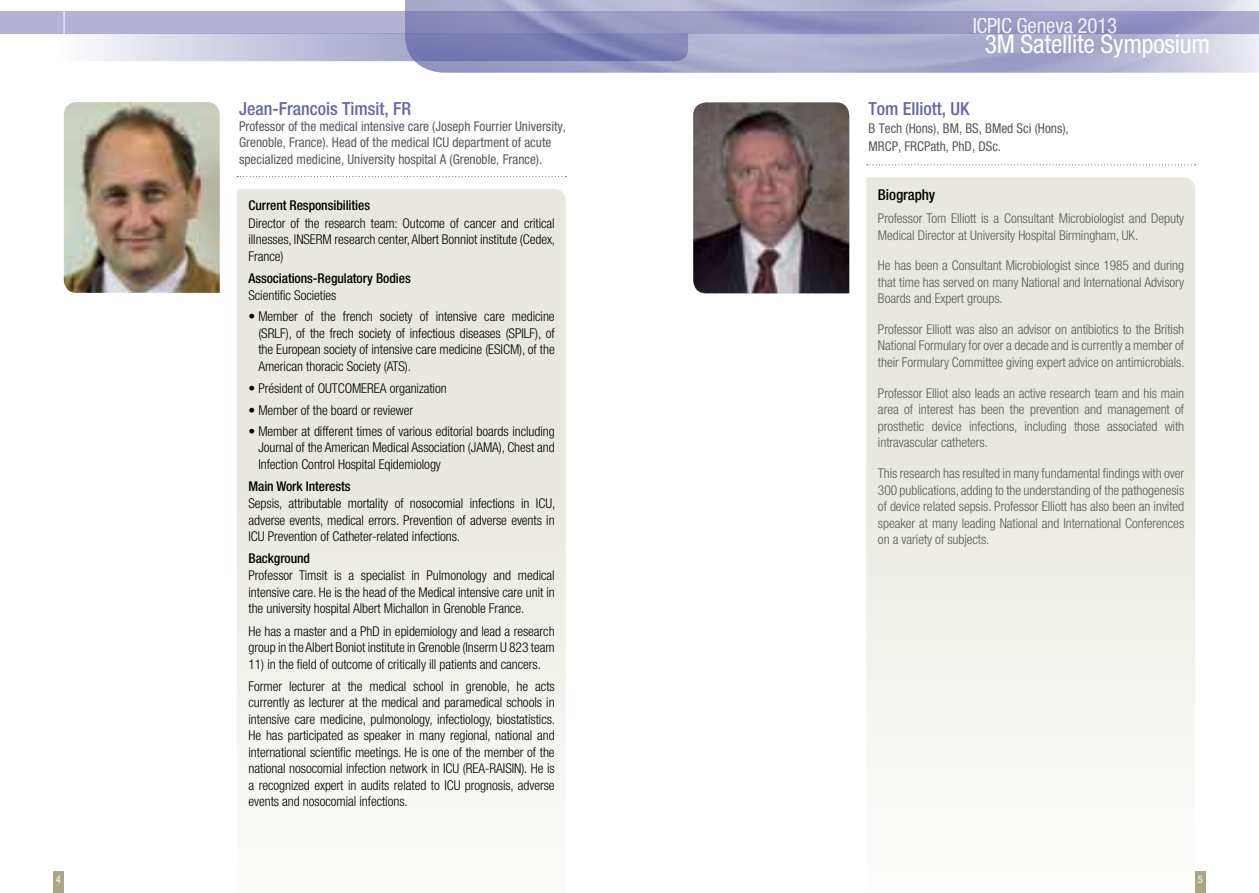
<style>
.page{position:relative;width:1259px;height:893px;background:#fff}
.page>*{position:absolute;margin:0;border:0;box-sizing:border-box;transform-origin:0 0}
.t1{font:condensed 25.65px "Helvetica Neue LT Pro";letter-spacing:-.01em;color:#fff}
.t2{font:condensed 21px "Helvetica Neue LT Pro";letter-spacing:-.01em;color:#fff}
.t3{font:500 condensed 18px "Helvetica Neue LT Pro";color:#6664a9}
.t4{font:500 condensed 15px "Helvetica Neue LT Pro";letter-spacing:-.005em;color:#000}
.t5{font:300 condensed 13.5px/16.5px "Helvetica Neue LT Pro";letter-spacing:-.005em;color:#000;text-align:justify}
.t6{font:300 condensed 13.5px/16.5px "Helvetica Neue LT Pro";letter-spacing:-.005em;color:#58595b;text-align:justify}
.t7{font:condensed 13.5px/16.2px "Helvetica Neue LT Pro";color:#58595b}
.t8{font:500 condensed 13.5px "Helvetica Neue LT Pro";letter-spacing:-.005em;color:#000}
.t9{font:condensed 10.5px "Helvetica Neue LT Pro";color:#fff}
</style>
<div class="page">
<div style="left:53px;top:871px;width:11px;height:22px;background:#aaa687"></div>
<div style="left:1195px;top:871px;width:10px;height:22px;background:#aaa687"></div>
<div style="left:0;top:11px;width:1259px;height:22px;background:#b5b2d6"></div>
<svg style="left:59px;top:33px;width:346px;height:28px"></svg>
<img style="left:405px;top:0;width:854px;height:73px">
<hr style="left:64px;top:0;width:1px;height:65px;background:#fff">
<img style="left:64px;top:102px;width:156px;height:191px">
<svg style="left:237px;top:189px;width:329px;height:607px;fill:#eae9e1"></svg>
<svg style="left:237px;top:176px;width:329px;height:1px"></svg>
<img style="left:693px;top:103px;width:156px;height:190px">
<svg style="left:866px;top:177px;width:329px;height:584px;fill:#eae9e1"></svg>
<svg style="left:866px;top:164px;width:329px;height:1px"></svg>
<h3 class="t3" style="left:239px;top:98px;width:173px">Jean-Francois Timsit, FR</h3>
<p class="t7" style="left:239px;top:118px;width:328px">Professor of the medical intensive care (Joseph Fourrier University,<br>Grenoble, France). Head of the medical ICU department of acute specialized medicine, University hospital A (Grenoble, France).</p>
<p class="t8" style="left:248px;top:198px;width:123px">Current Responsibilities</p>
<p class="t5" style="left:248px;top:214px;width:308px">Director of the research team: Outcome of cancer and critical illnesses, INSERM research center, Albert Bonniot institute (Cedex, France)</p>
<p class="t8" style="left:248px;top:270px;width:164px">Associations-Regulatory Bodies</p>
<p class="t5" style="left:248px;top:287px;width:89px">Scientific Societies</p>
<p class="t5" style="left:258px;top:308px;width:298px;text-indent:-10px">• Member of the french society of intensive care medicine (SRLF), of the frech society of infectious diseases (SPILF), of the European society of intensive care medicine (ESICM), of the American thoracic Society (ATS).</p>
<p class="t5" style="left:248px;top:380px;width:200px">• Président of OUTCOMEREA organization</p>
<p class="t5" style="left:248px;top:401px;width:166px">• Member of the board or reviewer</p>
<p class="t5" style="left:258px;top:423px;width:298px;text-indent:-10px">• Member at different times of various editorial boards including Journal of the American Medical Association (JAMA), Chest and Infection Control Hospital Eqidemiology</p>
<p class="t8" style="left:248px;top:478px;width:103px">Main Work Interests</p>
<p class="t5" style="left:248px;top:495px;width:308px">Sepsis, attributable mortality of nosocomial infections in ICU, adverse events, medical errors. Prevention of adverse events in ICU Prevention of Catheter-related infections.</p>
<p class="t8" style="left:248px;top:551px;width:63px">Background</p>
<p class="t5" style="left:248px;top:567px;width:308px">Professor Timsit is a specialist in Pulmonology and medical intensive care. He is the head of the Medical intensive care unit in the university hospital Albert Michallon in Grenoble France.</p>
<p class="t5" style="left:248px;top:623px;width:308px">He has a master and a PhD in epidemiology and lead a research group in the Albert Boniot institute in Grenoble (Inserm U 823 team</p>
<p class="t5" style="left:248px;top:653px;width:308px;line-height:22.4px">11) in the field of outcome of critically ill patients and cancers.<br>Former lecturer at the medical school in grenoble, he acts</p>
<p class="t5" style="left:248px;top:694px;width:308px">currently as lecturer at the medical and paramedical schools in intensive care medicine, pulmonology, infectiology, biostatistics.<br>He has participated as speaker in many regional, national and international scientific meetings. He is one of the member of the national nosocomial infection network in ICU (REA-RAISIN). He is a recognized expert in audits related to ICU prognosis, adverse events and nosocomial infections.</p>
<h2 class="t2" style="left:972px;top:14px;width:147px">ICPIC Geneva 2013</h2>
<h1 class="t1" style="left:984px;top:29px;width:227px">3M Satellite Symposium</h1>
<h3 class="t3" style="left:868px;top:98px;width:102px">Tom Elliott, UK</h3>
<p class="t7" style="left:868px;top:119px;width:202px;line-height:18px">B Tech (Hons), BM, BS, BMed Sci (Hons),<br>MRCP, FRCPath, PhD, DSc.</p>
<p class="t4" style="left:878px;top:186px;width:59px">Biography</p>
<p class="t6" style="left:878px;top:210px;width:308px">Professor Tom Elliott is a Consultant Microbiologist and Deputy<br>Medical Director at University Hospital Birmingham, UK.</p>
<p class="t6" style="left:878px;top:257px;width:308px">He has been a Consultant Microbiologist since 1985 and during that time has served on many National and International Advisory Boards and Expert groups.</p>
<p class="t6" style="left:878px;top:321px;width:308px">Professor Elliott was also an advisor on antibiotics to the British National Formulary for over a decade and is currently a member of their Formulary Committee giving expert advice on antimicrobials.</p>
<p class="t6" style="left:878px;top:384px;width:308px">Professor Elliot also leads an active research team and his main area of interest has been the prevention and management of prosthetic device infections, including those associated with intravascular catheters.</p>
<p class="t6" style="left:878px;top:465px;width:308px">This research has resulted in many fundamental findings with over 300 publications, adding to the understanding of the pathogenesis of device related sepsis. Professor Elliott has also been an invited speaker at many leading National and International Conferences on a variety of subjects.</p>
<p class="t9" style="left:56px;top:873px;width:7px">4</p>
<p class="t9" style="left:1198px;top:873px;width:7px">5</p>
</div>
